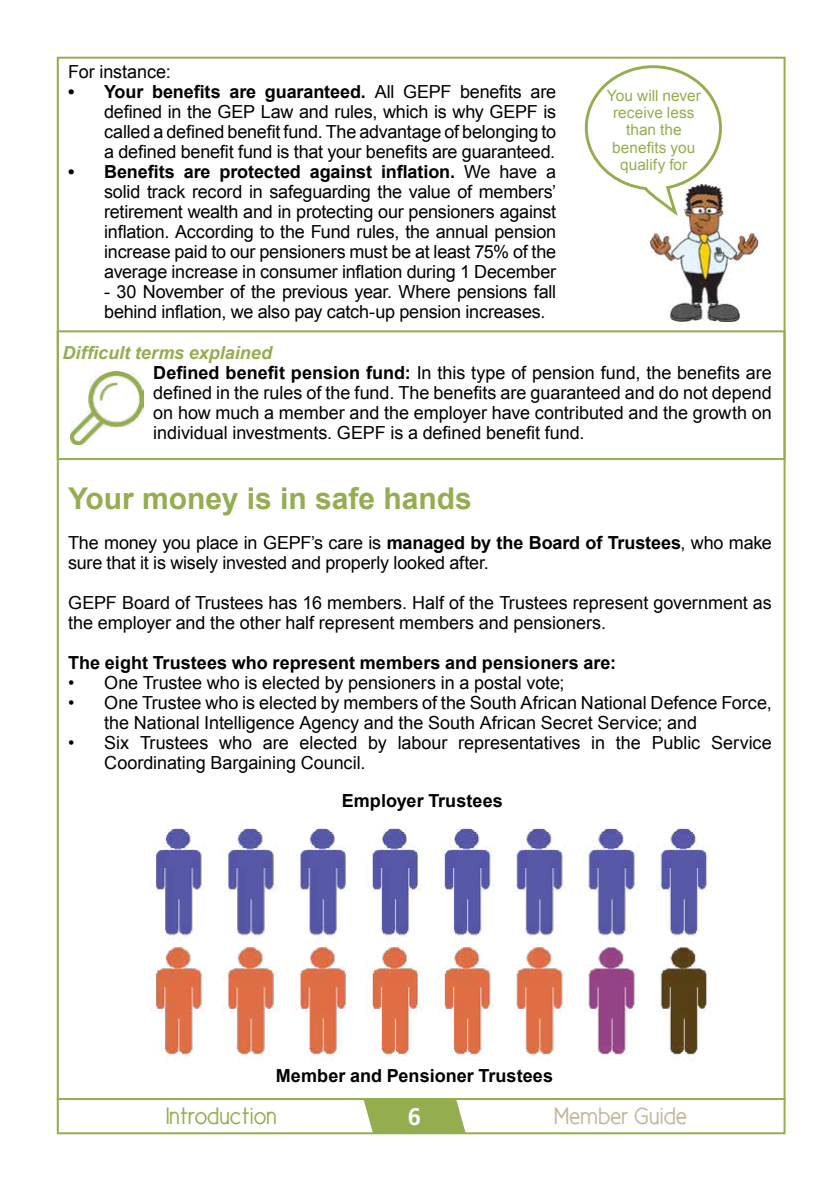
<style>
.page{position:relative;width:840px;height:1191px;background:#fff}
.page>*{position:absolute;margin:0;border:0;box-sizing:border-box;transform-origin:0 0}
.t1{font:700 30px "Arial";color:#94ad4f}
.t2{font:24px "New Cicle Gordita";color:#94ad4f}
.t3{font:24px "New Cicle Gordita";color:#c2b59b}
.t4{font:700 24px "Frutiger";color:#fff}
.t5{font:18px/20px "Arial";letter-spacing:-.005em;color:#000}
.t6{font:700 18px "Arial";letter-spacing:.005em;color:#000}
.t7{font:15.4px/17px "Arial";letter-spacing:.005em;color:#94ad4f;text-align:center}
.s1{font-weight:700}
.s2{font-weight:700;font-style:italic;color:#94ad4f}
</style>
<div class="page">
<hr style="left:57px;top:1098px;width:728px;height:2px;background:#94ad4f">
<svg style="left:363px;top:1100px;width:102px;height:33px"></svg>
<div style="left:57px;top:330px;width:728px;height:130px;border:2px solid #94ad4f"></div>
<img style="left:70px;top:372px;width:73px;height:72px">
<img style="left:150px;top:828px;width:560px;height:233px">
<img style="left:649px;top:215px;width:110px;height:106px">
<svg style="left:578px;top:56px;width:153px;height:159px"></svg>
<p class="t5" style="left:68px;top:62px;width:104px">For instance:</p>
<p class="t5" style="left:104px;top:82px;width:453px;text-align:justify;text-indent:-36px"><span class="s1">• Your benefits are guaranteed.</span> All GEPF benefits are defined in the GEP Law and rules, which is why GEPF is called a defined benefit fund. The advantage of belonging to a defined benefit fund is that your benefits are guaranteed.</p>
<p class="t5" style="left:104px;top:162px;width:453px;text-align:justify;text-indent:-36px"><span class="s1">• Benefits are protected against inflation.</span> We have a solid track record in safeguarding the value of members’ retirement wealth and in protecting our pensioners against inflation. According to the Fund rules, the annual pension increase paid to our pensioners must be at least 75% of the average increase in consumer inflation during 1 December</p>
<p class="t5" style="left:104px;top:282px;width:453px">- 30 November of the previous year. Where pensions fall behind inflation, we also pay catch-up pension increases.</p>
<p class="t7" style="left:606px;top:87px;width:95px">You will never receive less than the benefits you qualify for</p>
<p class="t5" style="left:153px;top:343px;width:619px;text-indent:-91px"><span class="s2">Difficult terms explained<br></span><span class="s1">Defined benefit pension fund:</span> In this type of pension fund, the benefits are defined in the rules of the fund. The benefits are guaranteed and do not depend on how much a member and the employer have contributed and the growth on individual investments. GEPF is a defined benefit fund.</p>
<h1 class="t1" style="left:68px;top:478px;width:405px">Your money is in safe hands</h1>
<p class="t5" style="left:68px;top:533px;width:704px">The money you place in GEPF’s care is <span class="s1">managed by the Board of Trustees</span>, who make sure that it is wisely invested and properly looked after.</p>
<p class="t5" style="left:68px;top:593px;width:704px">GEPF Board of Trustees has 16 members. Half of the Trustees represent government as the employer and the other half represent members and pensioners.</p>
<p class="t6" style="left:68px;top:650px;width:549px">The eight Trustees who represent members and pensioners are:</p>
<p class="t5" style="left:68px;top:673px;width:497px">• One Trustee who is elected by pensioners in a postal vote;</p>
<p class="t5" style="left:104px;top:693px;width:668px;text-indent:-36px">• One Trustee who is elected by members of the South African National Defence Force, the National Intelligence Agency and the South African Secret Service; and</p>
<p class="t5" style="left:104px;top:733px;width:668px;text-indent:-36px">• Six Trustees who are elected by labour representatives in the Public Service<br>Coordinating Bargaining Council.</p>
<p class="t6" style="left:341px;top:789px;width:162px">Employer Trustees</p>
<p class="t6" style="left:275px;top:1063px;width:279px">Member and Pensioner Trustees</p>
<h2 class="t2" style="left:166px;top:1103px;width:112px">Introduction</h2>
<h2 class="t4" style="left:407px;top:1102px;width:15px">6</h2>
<h2 class="t3" style="left:554px;top:1103px;width:134px">Member Guide</h2>
</div>
